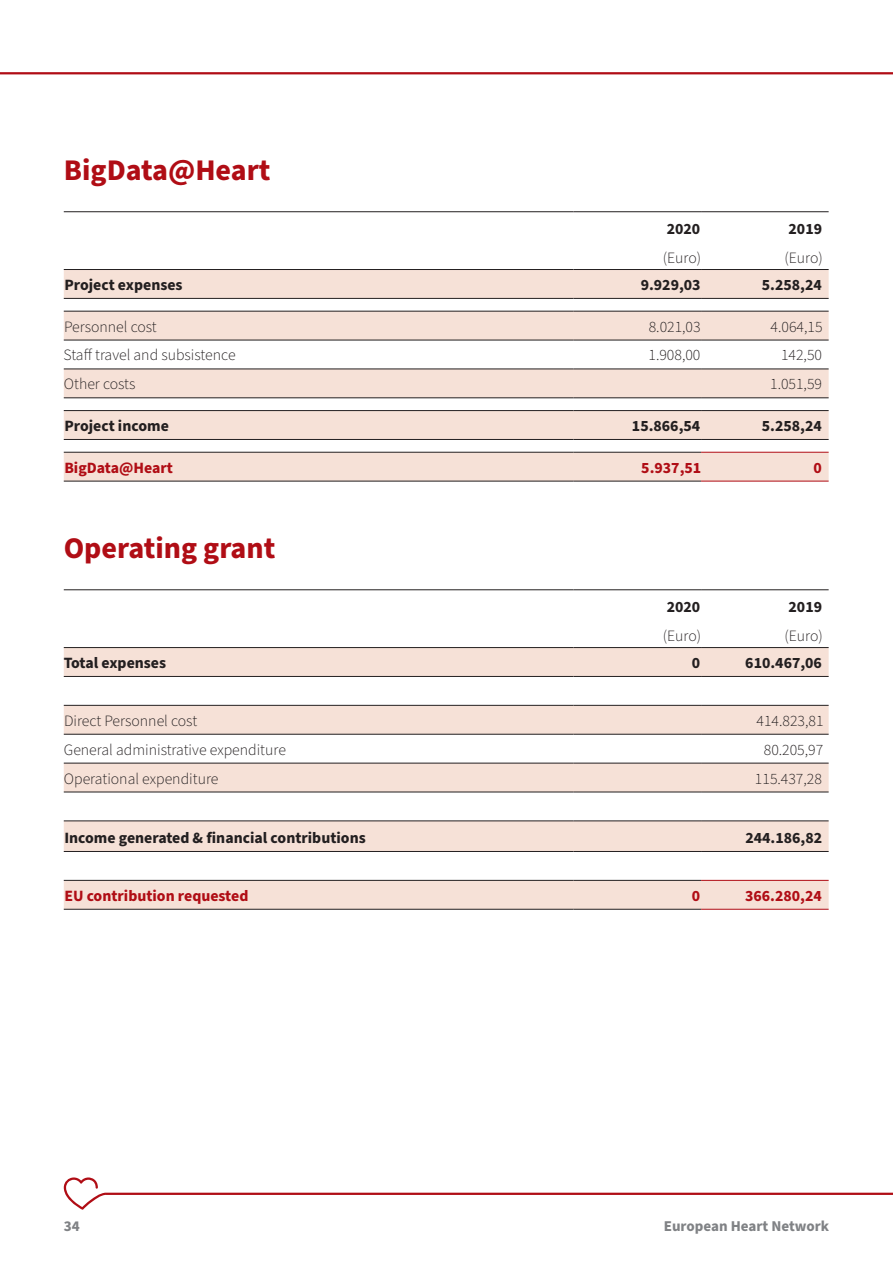
<style>
.page{position:relative;width:893px;height:1263px;background:#fff}
.page>*{position:absolute;margin:0;border:0;box-sizing:border-box;transform-origin:0 0}
.t1{font:700 30px "Source Sans Pro";color:#b00d15}
.t2{font:300 15.75px "Source Sans Pro";color:#231f20}
.t3{font:700 15.75px "Source Sans Pro";color:#231f20}
.t4{font:700 15.75px "Source Sans Pro";color:#b00d15}
.t5{font:700 15px "Source Sans Pro";color:#808285}
</style>
<div class="page">
<hr style="left:105px;top:1193px;width:788px;height:2px;background:#b00d15">
<svg style="left:0;top:72px;width:893px;height:3px;background:#c3484e"></svg>
<svg style="left:64px;top:1177px;width:41px;height:33px"></svg>
<svg style="left:64px;top:270px;width:765px;height:211px;fill:#f6e1d7"></svg>
<hr style="left:64px;top:211px;width:509px;height:1px;background:#231f20">
<hr style="left:573px;top:211px;width:128px;height:1px;background:#231f20">
<hr style="left:701px;top:211px;width:128px;height:1px;background:#231f20">
<hr style="left:64px;top:269px;width:509px;height:1px;background:#231f20">
<hr style="left:573px;top:269px;width:128px;height:1px;background:#231f20">
<hr style="left:701px;top:269px;width:128px;height:1px;background:#231f20">
<hr style="left:64px;top:298px;width:509px;height:1px;background:#231f20">
<hr style="left:573px;top:298px;width:128px;height:1px;background:#231f20">
<hr style="left:701px;top:298px;width:128px;height:1px;background:#231f20">
<hr style="left:64px;top:311px;width:509px;height:1px;background:#231f20">
<hr style="left:573px;top:311px;width:128px;height:1px;background:#231f20">
<hr style="left:701px;top:311px;width:128px;height:1px;background:#231f20">
<hr style="left:64px;top:340px;width:509px;height:1px;background:#231f20">
<hr style="left:573px;top:340px;width:128px;height:1px;background:#231f20">
<hr style="left:701px;top:340px;width:128px;height:1px;background:#231f20">
<hr style="left:64px;top:369px;width:509px;height:1px;background:#231f20">
<hr style="left:573px;top:369px;width:128px;height:1px;background:#231f20">
<hr style="left:701px;top:369px;width:128px;height:1px;background:#231f20">
<hr style="left:64px;top:397px;width:509px;height:1px;background:#231f20">
<hr style="left:573px;top:397px;width:128px;height:1px;background:#231f20">
<hr style="left:701px;top:397px;width:128px;height:1px;background:#231f20">
<hr style="left:64px;top:410px;width:509px;height:1px;background:#231f20">
<hr style="left:573px;top:410px;width:128px;height:1px;background:#231f20">
<hr style="left:701px;top:410px;width:128px;height:1px;background:#231f20">
<hr style="left:64px;top:439px;width:509px;height:1px;background:#231f20">
<hr style="left:573px;top:439px;width:128px;height:1px;background:#231f20">
<hr style="left:701px;top:439px;width:128px;height:1px;background:#231f20">
<hr style="left:64px;top:452px;width:509px;height:1px;background:#231f20">
<hr style="left:573px;top:452px;width:128px;height:1px;background:#231f20">
<hr style="left:64px;top:481px;width:509px;height:1px;background:#231f20">
<hr style="left:573px;top:481px;width:128px;height:1px;background:#231f20">
<hr style="left:701px;top:452px;width:128px;height:1px;background:#b00d15">
<hr style="left:701px;top:481px;width:128px;height:1px;background:#b00d15">
<svg style="left:64px;top:648px;width:765px;height:261px;fill:#f6e1d7"></svg>
<hr style="left:64px;top:589px;width:509px;height:1px;background:#231f20">
<hr style="left:573px;top:589px;width:128px;height:1px;background:#231f20">
<hr style="left:701px;top:589px;width:128px;height:1px;background:#231f20">
<hr style="left:64px;top:647px;width:509px;height:1px;background:#231f20">
<hr style="left:573px;top:647px;width:128px;height:1px;background:#231f20">
<hr style="left:701px;top:647px;width:128px;height:1px;background:#231f20">
<hr style="left:64px;top:676px;width:509px;height:1px;background:#231f20">
<hr style="left:573px;top:676px;width:128px;height:1px;background:#231f20">
<hr style="left:701px;top:676px;width:128px;height:1px;background:#231f20">
<hr style="left:64px;top:705px;width:509px;height:1px;background:#231f20">
<hr style="left:573px;top:705px;width:128px;height:1px;background:#231f20">
<hr style="left:701px;top:705px;width:128px;height:1px;background:#231f20">
<hr style="left:64px;top:734px;width:509px;height:1px;background:#231f20">
<hr style="left:573px;top:734px;width:128px;height:1px;background:#231f20">
<hr style="left:701px;top:734px;width:128px;height:1px;background:#231f20">
<hr style="left:64px;top:763px;width:509px;height:1px;background:#231f20">
<hr style="left:573px;top:763px;width:128px;height:1px;background:#231f20">
<hr style="left:701px;top:763px;width:128px;height:1px;background:#231f20">
<hr style="left:64px;top:792px;width:509px;height:1px;background:#231f20">
<hr style="left:573px;top:792px;width:128px;height:1px;background:#231f20">
<hr style="left:701px;top:792px;width:128px;height:1px;background:#231f20">
<hr style="left:64px;top:820px;width:509px;height:1px;background:#231f20">
<hr style="left:573px;top:820px;width:128px;height:1px;background:#231f20">
<hr style="left:701px;top:820px;width:128px;height:1px;background:#231f20">
<hr style="left:64px;top:851px;width:509px;height:1px;background:#231f20">
<hr style="left:573px;top:851px;width:128px;height:1px;background:#231f20">
<hr style="left:701px;top:851px;width:128px;height:1px;background:#231f20">
<hr style="left:64px;top:880px;width:509px;height:1px;background:#231f20">
<hr style="left:573px;top:880px;width:128px;height:1px;background:#231f20">
<hr style="left:64px;top:909px;width:509px;height:1px;background:#231f20">
<hr style="left:573px;top:909px;width:128px;height:1px;background:#231f20">
<hr style="left:701px;top:880px;width:128px;height:1px;background:#b00d15">
<hr style="left:701px;top:909px;width:128px;height:1px;background:#b00d15">
<h1 class="t1" style="left:64px;top:149px;width:208px">BigData@Heart</h1>
<p class="t3" style="left:667px;top:218px;width:35px">2020</p>
<p class="t3" style="left:789px;top:218px;width:35px">2019</p>
<p class="t2" style="left:663px;top:247px;width:40px">(Euro)</p>
<p class="t2" style="left:784px;top:247px;width:40px">(Euro)</p>
<p class="t3" style="left:64px;top:274px;width:120px">Project expenses</p>
<p class="t3" style="left:641px;top:274px;width:61px">9.929,03</p>
<p class="t3" style="left:762px;top:274px;width:61px">5.258,24</p>
<p class="t2" style="left:64px;top:316px;width:94px">Personnel cost</p>
<p class="t2" style="left:649px;top:316px;width:53px">8.021,03</p>
<p class="t2" style="left:771px;top:316px;width:53px">4.064,15</p>
<p class="t2" style="left:64px;top:345px;width:173px">Staff travel and subsistence</p>
<p class="t2" style="left:648px;top:345px;width:53px">1.908,00</p>
<p class="t2" style="left:781px;top:345px;width:42px">142,50</p>
<p class="t2" style="left:64px;top:374px;width:73px">Other costs</p>
<p class="t2" style="left:770px;top:374px;width:53px">1.051,59</p>
<p class="t3" style="left:64px;top:415px;width:106px">Project income</p>
<p class="t3" style="left:632px;top:415px;width:70px">15.866,54</p>
<p class="t3" style="left:762px;top:415px;width:61px">5.258,24</p>
<p class="t4" style="left:64px;top:457px;width:110px">BigData@Heart</p>
<p class="t4" style="left:641px;top:457px;width:61px">5.937,51</p>
<p class="t4" style="left:813px;top:457px;width:10px">0</p>
<h1 class="t1" style="left:64px;top:527px;width:213px">Operating grant</h1>
<p class="t3" style="left:667px;top:596px;width:35px">2020</p>
<p class="t3" style="left:789px;top:596px;width:35px">2019</p>
<p class="t2" style="left:663px;top:625px;width:40px">(Euro)</p>
<p class="t2" style="left:784px;top:625px;width:40px">(Euro)</p>
<p class="t3" style="left:64px;top:652px;width:104px">Total expenses</p>
<p class="t3" style="left:692px;top:652px;width:10px">0</p>
<p class="t3" style="left:745px;top:652px;width:78px">610.467,06</p>
<p class="t2" style="left:64px;top:710px;width:135px">Direct Personnel cost</p>
<p class="t2" style="left:757px;top:710px;width:68px">414.823,81</p>
<p class="t2" style="left:64px;top:739px;width:224px">General administrative expenditure</p>
<p class="t2" style="left:764px;top:739px;width:61px">80.205,97</p>
<p class="t2" style="left:64px;top:768px;width:156px">Operational expenditure</p>
<p class="t2" style="left:755px;top:768px;width:68px">115.437,28</p>
<p class="t3" style="left:64px;top:827px;width:303px">Income generated &amp; financial contributions</p>
<p class="t3" style="left:745px;top:827px;width:78px">244.186,82</p>
<p class="t4" style="left:64px;top:885px;width:185px">EU contribution requested</p>
<p class="t4" style="left:692px;top:885px;width:10px">0</p>
<p class="t4" style="left:745px;top:885px;width:78px">366.280,24</p>
<p class="t5" style="left:64px;top:1215px;width:17px">34</p>
<p class="t5" style="left:664px;top:1215px;width:167px">European Heart Network</p>
</div>
